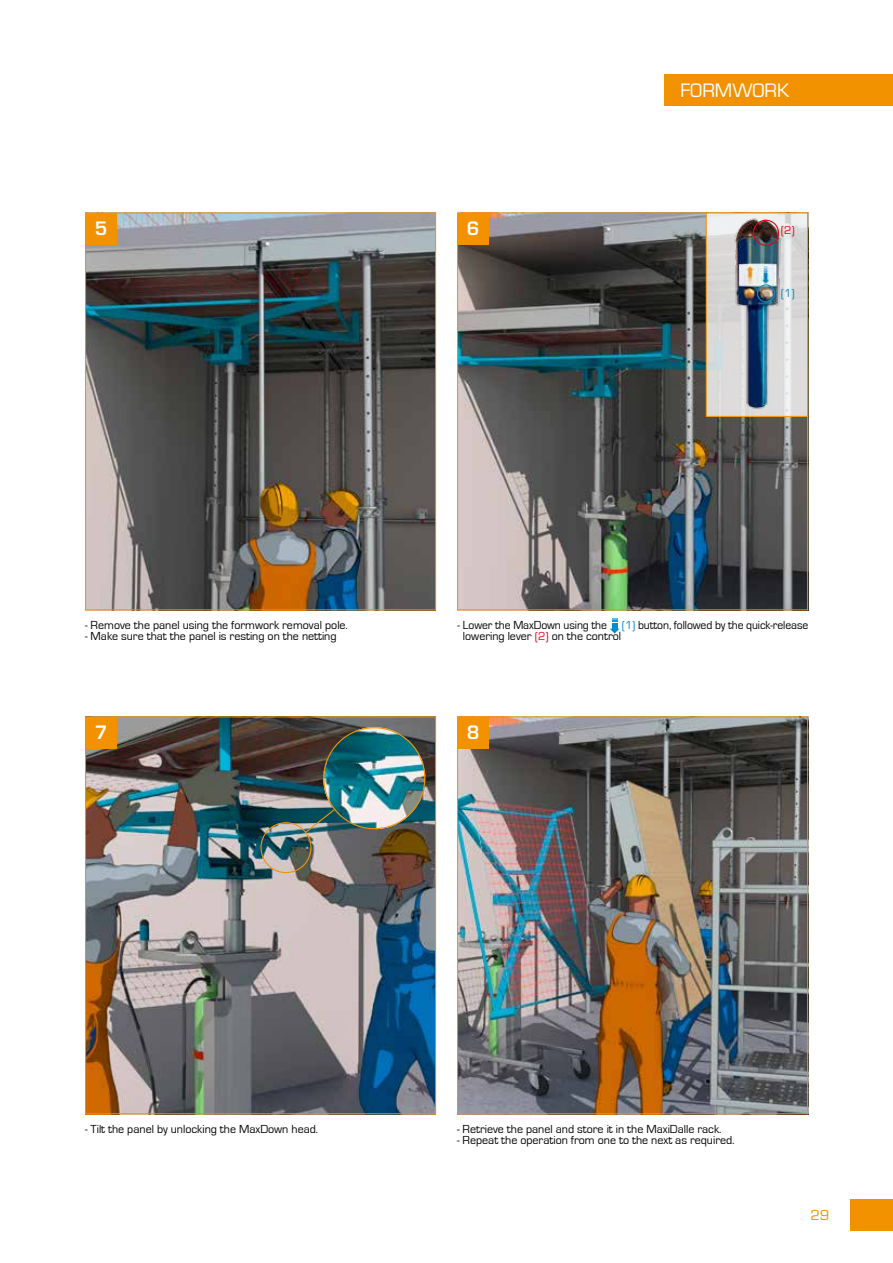
<style>
.page{position:relative;width:893px;height:1263px;background:#fff}
.page>*{position:absolute;margin:0;border:0;box-sizing:border-box;transform-origin:0 0}
.t1{font:18px "Eurostile LT Std";color:#fff}
.t2{font:600 18px "Eurostile LT Std";color:#fff}
.t3{font:13.5px "Eurostile LT Std";color:#f39200}
.t4{font:12px/11.2px "Eurostile";color:#000}
.t5{font:12px "Eurostile";color:#008bd2}
.t6{font:12px "Eurostile";color:#e30613}
.s1{color:#008bd2}
.s2{color:#e30613}
</style>
<div class="page">
<div style="left:850px;top:1199px;width:43px;height:32px;background:#f39200"></div>
<div style="left:664px;top:74px;width:229px;height:32px;background:#f39200"></div>
<img style="left:87px;top:215px;width:347px;height:393px">
<div style="left:85px;top:213px;width:351px;height:397px;border:1px solid #f39200"></div>
<img style="left:459px;top:215px;width:347px;height:393px">
<img style="left:87px;top:718px;width:347px;height:394px">
<div style="left:85px;top:716px;width:351px;height:398px;border:1px solid #f39200"></div>
<img style="left:459px;top:718px;width:347px;height:394px">
<div style="left:457px;top:716px;width:351px;height:398px;border:1px solid #f39200"></div>
<div style="left:457px;top:213px;width:32px;height:31px;background:#f39200"></div>
<div style="left:457px;top:716px;width:32px;height:32px;background:#f39200"></div>
<div style="left:85px;top:213px;width:32px;height:31px;background:#f39200"></div>
<div style="left:85px;top:716px;width:32px;height:32px;background:#f39200"></div>
<svg style="left:610px;top:618px;width:9px;height:15px"></svg>
<img style="left:323px;top:727px;width:102px;height:102px;border-radius:51px">
<div style="left:260px;top:822px;width:51px;height:51px;border:1px solid #f39200;border-radius:50%"></div>
<svg style="left:304px;top:808px;width:32px;height:26px"></svg>
<svg style="left:708px;top:215px;width:98px;height:200px;background:#dadad9"></svg>
<img style="left:717px;top:215px;width:80px;height:200px">
<div style="left:706px;top:213px;width:102px;height:204px;border:1px solid #f39200"></div>
<div style="left:757px;top:284px;width:18px;height:18px;border:1px solid #008bd2;border-radius:50%"></div>
<div style="left:753px;top:220px;width:26px;height:26px;border:1px solid #e30613;border-radius:50%"></div>
<h1 class="t2" style="left:95px;top:217px;width:14px">5</h1>
<h1 class="t2" style="left:467px;top:217px;width:14px">6</h1>
<h1 class="t1" style="left:680px;top:80px;width:111px">FORMWORK</h1>
<p class="t6" style="left:781px;top:223px;width:16px">(2)</p>
<p class="t5" style="left:781px;top:287px;width:16px">(1)</p>
<p class="t4" style="left:85px;top:619px;width:264px">- Remove the panel using the formwork removal pole.</p>
<p class="t4" style="left:85px;top:631px;width:253px">- Make sure that the panel is resting on the netting</p>
<h1 class="t2" style="left:95px;top:721px;width:14px">7</h1>
<p class="t4" style="left:463px;top:620px;width:347px;text-indent:-5px">- Lower the MaxDown using the <span class="s1">(1)</span> button, followed by the quick-release lowering lever <span class="s2">(2)</span> on the control</p>
<h1 class="t2" style="left:467px;top:721px;width:14px">8</h1>
<p class="t4" style="left:85px;top:1123px;width:235px">- Tilt the panel by unlocking the MaxDown head.</p>
<p class="t4" style="left:457px;top:1123px;width:266px">- Retrieve the panel and store it in the MaxiDalle rack.</p>
<p class="t4" style="left:457px;top:1135px;width:279px">- Repeat the operation from one to the next as required.</p>
<p class="t3" style="left:811px;top:1207px;width:20px">29</p>
</div>
